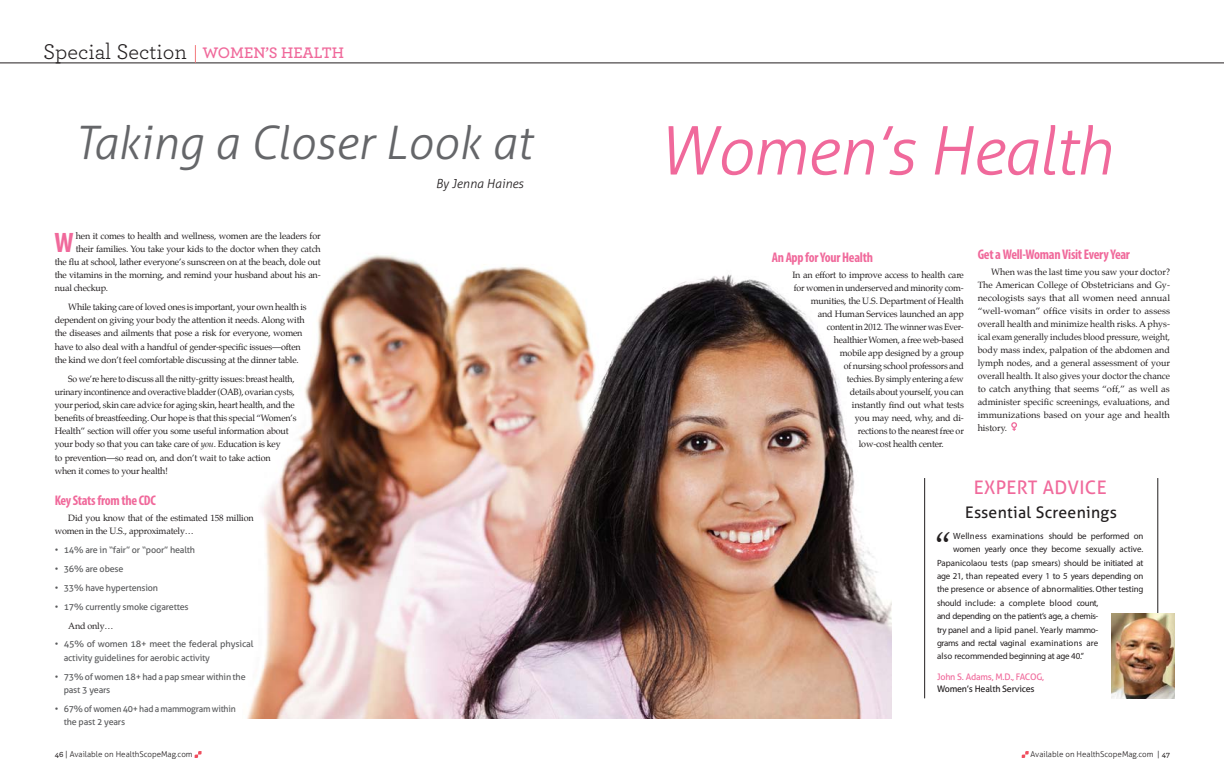
<style>
.page{position:relative;width:1224px;height:783px;background:#fff}
.page>*{position:absolute;margin:0;border:0;box-sizing:border-box;transform-origin:0 0}
.t1{font:italic 300 67px "Aller";letter-spacing:-.02em;color:#f0699b}
.t2{font:italic 300 46.2px "Aller";color:#656669}
.t3{font:39.2px "Archer Pro";color:#231f20}
.t4{font:700 condensed 28.3px "Myriad Pro";color:#f0699b}
.t5{font:22.4px "Archer Pro";color:#231f20}
.t6{font:18.7px "Aller";letter-spacing:.02em;color:#f0699b}
.t7{font:16px "Aller";letter-spacing:.02em;color:#231f20}
.t8{font:600 16px "Archer Pro";color:#f0699b}
.t9{font:700 condensed 14px "Myriad Pro";letter-spacing:-.02em;color:#f0699b}
.t10{font:italic 300 12.5px "Aller";color:#231f20}
.t11{font:9px/13.2px "Palatino";letter-spacing:-.02em;color:#231f20}
.t12{font:9px/13.2px "Aller";letter-spacing:-.02em;color:#58595b}
.t13{font:9px "Myriad Pro";letter-spacing:-.02em;color:#231f20}
.t14{font:9px "Myriad Pro";letter-spacing:.015em;color:#231f20}
.t15{font:9px "Myriad Pro";letter-spacing:.02em;color:#231f20}
.t16{font:9px "Myriad Pro";color:#231f20}
.t17{font:9px "Myriad Pro";letter-spacing:-.04em;color:#231f20}
.t18{font:9px "Palatino";letter-spacing:-.02em;color:#231f20;scale:.96 1}
.t19{font:9px "Aller";letter-spacing:-.02em;color:#f0699b}
.t20{font:9px "Aller";letter-spacing:-.02em;color:#231f20}
.t21{font:300 8px "Aller";color:#231f20}
.s1{font-style:italic}
.s2{font-family:"Archer Pro";font-weight:600}
</style>
<div class="page">
<svg style="left:195px;top:751px;width:7px;height:7px"></svg>
<svg style="left:1022px;top:751px;width:7px;height:7px"></svg>
<img style="left:247px;top:255px;width:644px;height:463px">
<hr style="left:0;top:63px;width:1224px;height:1px;background:#231f20">
<hr style="left:1158px;top:478px;width:1px;height:220px;background:#231f20">
<hr style="left:924px;top:478px;width:1px;height:220px;background:#231f20">
<img style="left:1112px;top:613px;width:63px;height:85px">
<svg style="left:195px;top:45px;width:1px;height:18px"></svg>
<svg style="left:1011px;top:422px;width:6px;height:9px"></svg>
<h3 class="t5" style="left:43px;top:36px;width:145px">Special Section</h3>
<h3 class="t8" style="left:202px;top:40px;width:142px">WOMEN’S HEALTH</h3>
<h2 class="t2" style="left:75px;top:115px;width:458px">Taking a Closer Look at</h2>
<h3 class="t10" style="left:436px;top:176px;width:89px">By Jenna Haines</h3>
<h3 class="t4" style="left:54px;top:225px;width:21px">W</h3>
<p class="t11" style="left:76px;top:229px;width:246px">hen it comes to health and wellness, women are the leaders for</p>
<p class="t11" style="left:76px;top:242px;width:246px">their families. You take your kids to the doctor when they catch</p>
<p class="t11" style="left:55px;top:255px;width:268px">the flu at school, lather everyone’s sunscreen on at the beach, dole out</p>
<p class="t11" style="left:55px;top:268px;width:267px">the vitamins in the morning, and remind your husband about his an-</p>
<p class="t11" style="left:55px;top:281px;width:55px">nual checkup.</p>
<p class="t11" style="left:55px;top:300px;width:254px;text-indent:14px">While taking care of loved ones is important, your own health is dependent on giving your body the attention it needs. Along with the diseases and ailments that pose a risk for everyone, women have to also deal with a handful of gender-specific issues—often the kind we don’t feel comfortable discussing at the dinner table.</p>
<p class="t11" style="left:55px;top:372px;width:243px;text-indent:14px">So we’re here to discuss all the nitty-gritty issues: breast health, urinary incontinence and overactive bladder (OAB), ovarian cysts, your period, skin care advice for aging skin, heart health, and the benefits of breastfeeding. Our hope is that this special “Women’s Health” section will offer you some useful information about your body so that you can take care of <span class="s1">you</span>. Education is key<br>to prevention—so read on, and don’t wait to take action<br>when it comes to your health!</p>
<h3 class="t9" style="left:55px;top:491px;width:103px">Key Stats from the CDC</h3>
<p class="t11" style="left:55px;top:511px;width:200px;text-indent:14px">Did you know that of the estimated 158 million women in the U.S., approximately…</p>
<p class="t12" style="left:55px;top:543px;width:142px">• 14% are in “fair” or “poor” health</p>
<p class="t12" style="left:55px;top:562px;width:70px">• 36% are obese</p>
<p class="t12" style="left:55px;top:581px;width:105px">• 33% have hypertension</p>
<p class="t12" style="left:55px;top:600px;width:136px">• 17% currently smoke cigarettes</p>
<p class="t11" style="left:68px;top:619px;width:47px">And only…</p>
<p class="t12" style="left:64px;top:638px;width:191px;text-indent:-9px">• 45% of women 18+ meet the federal physical activity guidelines for aerobic activity</p>
<p class="t12" style="left:64px;top:670px;width:183px;text-indent:-9px">• 73% of women 18+ had a pap smear within the past 3 years</p>
<p class="t12" style="left:64px;top:702px;width:174px;text-indent:-9px">• 67% of women 40+ had a mammogram within the past 2 years</p>
<h1 class="t1" style="left:657px;top:110px;width:457px">Women’s Health</h1>
<h3 class="t9" style="left:772px;top:249px;width:103px">An App for Your Health</h3>
<p class="t11" style="left:792px;top:268px;width:173px">In an effort to improve access to health care</p>
<p class="t11" style="left:794px;top:281px;width:171px">for women in underserved and minority com-</p>
<p class="t11" style="left:811px;top:294px;width:154px">munities, the U.S. Department of Health</p>
<p class="t11" style="left:818px;top:307px;width:148px">and Human Services launched an app</p>
<p class="t11" style="left:827px;top:320px;width:138px">content in 2012. The winner was Ever-</p>
<p class="t11" style="left:834px;top:333px;width:131px">healthier Women, a free web-based</p>
<p class="t11" style="left:840px;top:346px;width:125px">mobile app designed by a group</p>
<p class="t11" style="left:844px;top:359px;width:121px">of nursing school professors and</p>
<p class="t18" style="left:847px;top:371px;width:123px">techies. By simply entering a few</p>
<p class="t11" style="left:850px;top:385px;width:115px">details about yourself, you can</p>
<p class="t11" style="left:852px;top:398px;width:114px">instantly find out what tests</p>
<p class="t11" style="left:855px;top:411px;width:110px">you may need, why, and di-</p>
<p class="t11" style="left:858px;top:424px;width:108px">rections to the nearest free or</p>
<p class="t11" style="left:859px;top:437px;width:87px">low-cost health center.</p>
<h3 class="t9" style="left:978px;top:246px;width:154px">Get a Well-Woman Visit Every Year</h3>
<p class="t11" style="left:978px;top:265px;width:194px;text-align:justify;text-indent:14px">When was the last time you saw your doctor?<br>The American College of Obstetricians and Gy&shy;necologists says that all women need annual “well-woman” office visits in order to assess overall health and minimize health risks. A phys&shy;ical exam generally includes blood pressure, weight, body mass index, palpation of the abdomen and lymph nodes, and a general assessment of your overall health. It also gives your doctor the chance to catch anything that seems “off,” as well as administer specific screenings, evaluations, and immunizations based on your age and health history.</p>
<h3 class="t6" style="left:974px;top:476px;width:123px">Expert Advice</h3>
<h3 class="t7" style="left:965px;top:502px;width:153px">Essential Screenings</h3>
<h3 class="t3" style="left:936px;top:519px;width:16px">“</h3>
<p class="t14" style="left:953px;top:530px;width:192px">Wellness examinations should be performed on</p>
<p class="t13" style="left:953px;top:544px;width:192px">women yearly once they become sexually active.</p>
<p class="t16" style="left:937px;top:557px;width:208px">Papanicolaou tests (pap smears) should be initiated at</p>
<p class="t13" style="left:937px;top:570px;width:208px">age 21, than repeated every 1 to 5 years depending on</p>
<p class="t13" style="left:937px;top:584px;width:208px">the presence or absence of abnormalities. Other testing</p>
<p class="t15" style="left:937px;top:597px;width:163px">should include: a complete blood count,</p>
<p class="t17" style="left:937px;top:611px;width:163px">and depending on the patient’s age, a chemis-</p>
<p class="t15" style="left:937px;top:624px;width:163px">try panel and a lipid panel. Yearly mammo-</p>
<p class="t14" style="left:937px;top:637px;width:163px">grams and rectal vaginal examinations are</p>
<p class="t13" style="left:937px;top:651px;width:148px">also recommended beginning at age 40.”</p>
<p class="t19" style="left:937px;top:672px;width:109px">John S. Adams, M.D., FACOG,</p>
<p class="t20" style="left:937px;top:684px;width:99px">Women’s Health Services</p>
<p class="t21" style="left:55px;top:749px;width:139px"><span class="s2">46</span> | Available on HealthScopeMag.com</p>
<p class="t21" style="left:1031px;top:749px;width:141px">Available on HealthScopeMag.com | <span class="s2">47</span></p>
</div>
